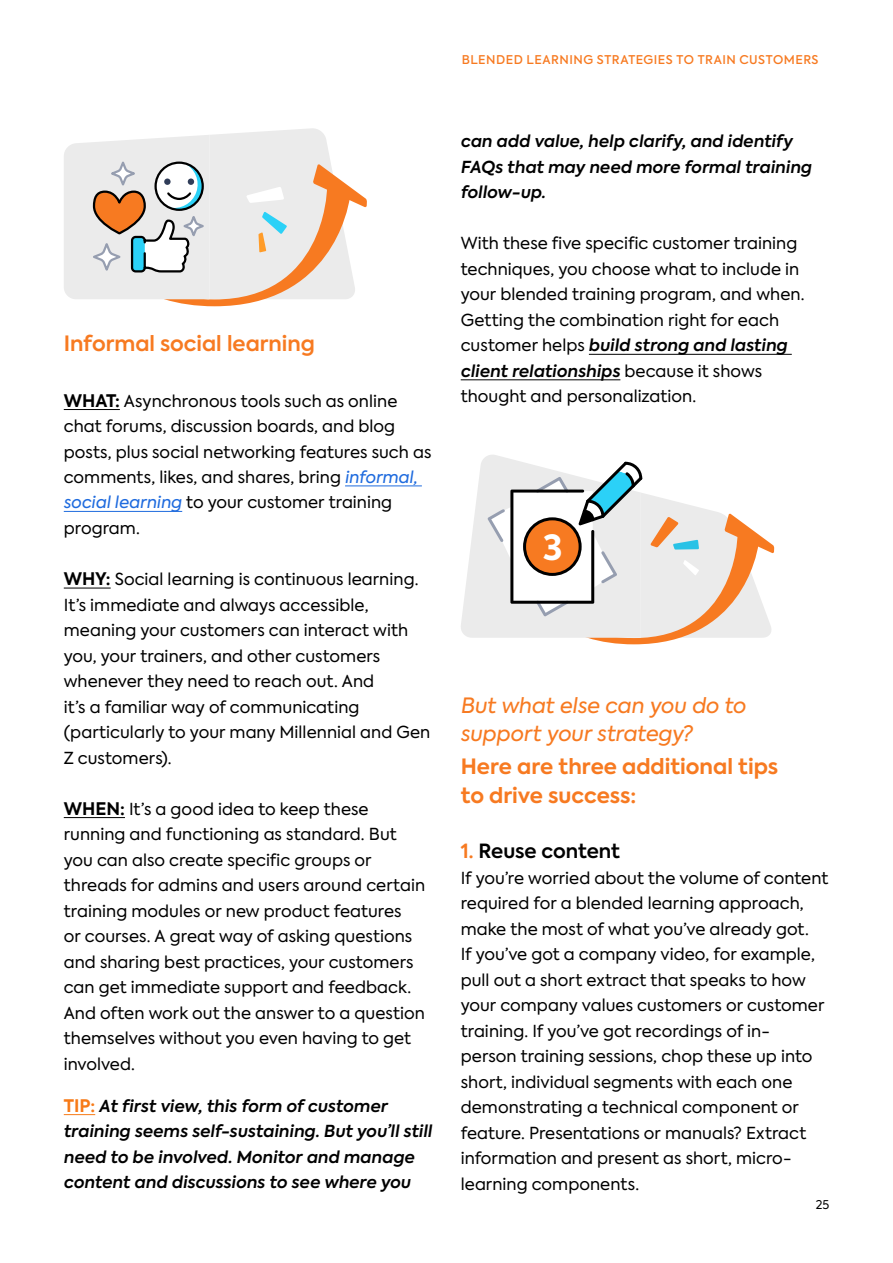
<style>
.page{position:relative;width:893px;height:1263px;background:#fff}
.page>*{position:absolute;margin:0;border:0;box-sizing:border-box;transform-origin:0 0}
.t1{font:700 34.5px "Axiforma";color:#fff}
.t2{font:italic 21px/28.5px "Axiforma";letter-spacing:-.005em;color:#f77a21}
.t3{font:700 21px/28.5px "Axiforma";color:#f77a21}
.t4{font:600 21px "Axiforma";color:#f77a21}
.t5{font:600 19.5px "Axiforma";letter-spacing:-.005em;color:#000}
.t6{font:16.5px/25.5px "Axiforma";color:#000}
.t7{font:italic 600 16.5px/25.5px "Axiforma";letter-spacing:.005em;color:#000}
.t8{font:500 12px "Axiforma";letter-spacing:.04em;color:#f77a21}
.t9{font:12px "Axiforma";color:#000}
.s1{font-weight:700;font-size:17.25px}
.s2{font-style:italic;color:#1f6bde}
.s3{font-weight:700;font-style:normal;font-size:17.25px;color:#f77a17}
.s4{font-weight:600;font-style:italic}
.s5{color:#f77a21}
</style>
<div class="page">
<hr style="left:64px;top:409px;width:56px;height:1px;background:#000">
<hr style="left:345px;top:485px;width:77px;height:1px;background:#1f6bde">
<hr style="left:64px;top:511px;width:118px;height:1px;background:#1f6bde">
<hr style="left:64px;top:588px;width:47px;height:1px;background:#000">
<hr style="left:64px;top:817px;width:61px;height:1px;background:#000">
<hr style="left:64px;top:1114px;width:31px;height:1px;background:#f77a17">
<hr style="left:589px;top:354px;width:203px;height:1px;background:#000">
<hr style="left:461px;top:379px;width:159px;height:1px;background:#000">
<svg style="left:64px;top:128px;width:303px;height:178px"></svg>
<div style="left:154px;top:162px;width:50px;height:49px;border:2px solid #000;border-radius:50%"></div>
<svg style="left:461px;top:455px;width:313px;height:189px"></svg>
<p class="t4" style="left:64px;top:329px;width:253px">Informal social learning</p>
<p class="t6" style="left:64px;top:388px;width:369px"><span class="s1">WHAT:</span> Asynchronous tools such as online chat forums, discussion boards, and blog posts, plus social networking features such as comments, likes, and shares, bring <span class="s2">informal, social learning</span> to your customer training program.</p>
<p class="t6" style="left:64px;top:567px;width:368px"><span class="s1">WHY:</span> Social learning is continuous learning.<br>It’s immediate and always accessible, meaning your customers can interact with you, your trainers, and other customers whenever they need to reach out. And<br>it’s a familiar way of communicating (particularly to your many Millennial and Gen Z customers).</p>
<p class="t6" style="left:64px;top:796px;width:363px"><span class="s1">WHEN:</span> It’s a good idea to keep these running and functioning as standard. But you can also create specific groups or threads for admins and users around certain training modules or new product features<br>or courses. A great way of asking questions and sharing best practices, your customers can get immediate support and feedback.<br>And often work out the answer to a question themselves without you even having to get involved.</p>
<p class="t7" style="left:64px;top:1093px;width:370px"><span class="s3">TIP:</span> At first view, this form of customer training seems self-sustaining. But you’ll still need to be involved. Monitor and manage content and discussions to see where you</p>
<p class="t8" style="left:462px;top:52px;width:358px">BLENDED LEARNING STRATEGIES TO TRAIN CUSTOMERS</p>
<p class="t7" style="left:461px;top:129px;width:353px">can add value, help clarify, and identify<br>FAQs that may need more formal training follow-up.</p>
<p class="t6" style="left:461px;top:231px;width:345px">With these five specific customer training techniques, you choose what to include in your blended training program, and when.<br>Getting the combination right for each customer helps <span class="s4">build strong and lasting client relationships</span> because it shows thought and personalization.</p>
<h1 class="t1" style="left:543px;top:524px;width:21px">3</h1>
<p class="t2" style="left:461px;top:691px;width:287px">But what else can you do to support your strategy?</p>
<p class="t3" style="left:461px;top:753px;width:319px">Here are three additional tips to drive success:</p>
<p class="t5" style="left:461px;top:838px;width:161px"><span class="s5">1.</span> Reuse content</p>
<p class="t6" style="left:461px;top:865px;width:369px">If you’re worried about the volume of content required for a blended learning approach, make the most of what you’ve already got.<br>If you’ve got a company video, for example, pull out a short extract that speaks to how your company values customers or customer training. If you’ve got recordings of in&shy;person training sessions, chop these up into short, individual segments with each one demonstrating a technical component or feature. Presentations or manuals? Extract information and present as short, micro&shy;learning components.</p>
<p class="t9" style="left:816px;top:1196px;width:15px">25</p>
</div>
